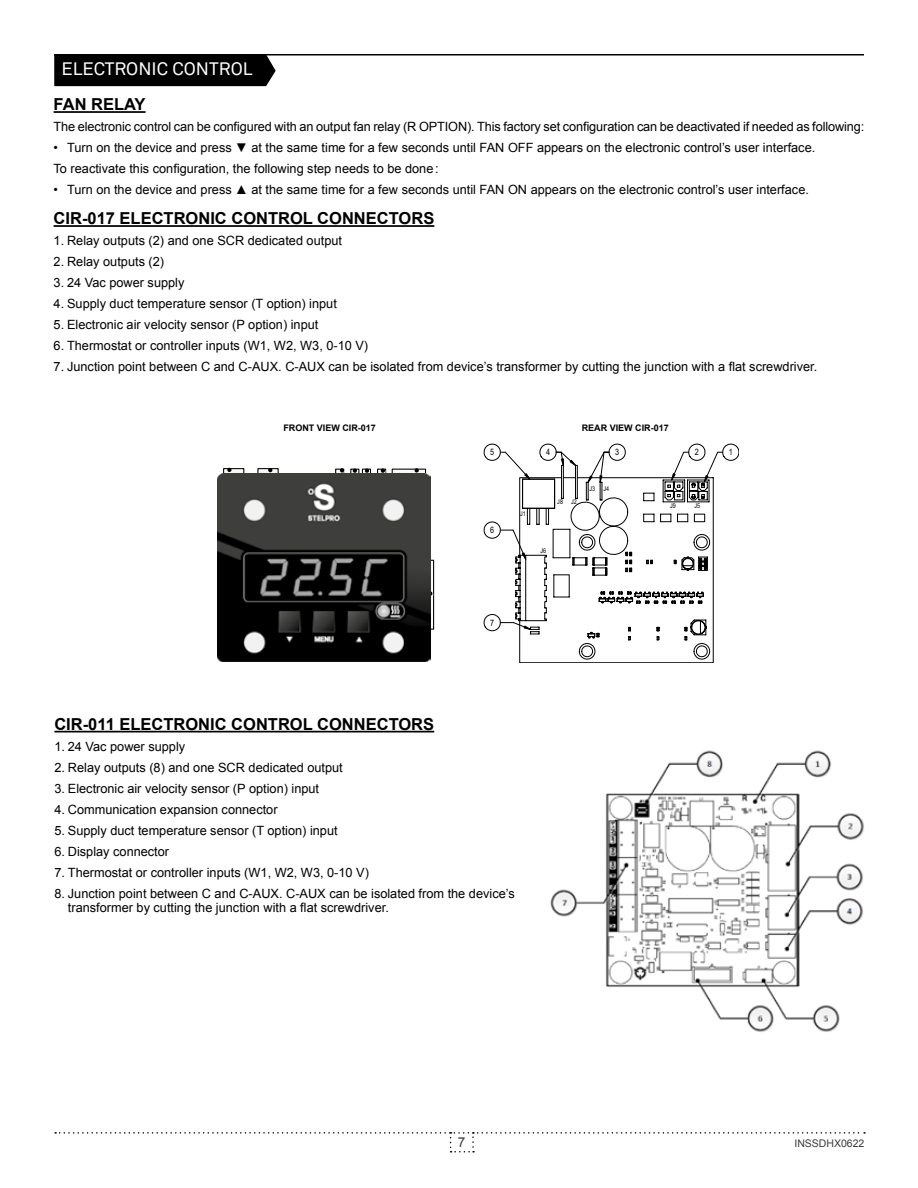
<style>
.page{position:relative;width:918px;height:1188px;background:#fff}
.page>*{position:absolute;margin:0;border:0;box-sizing:border-box;transform-origin:0 0}
.t1{font:18px "Akkurat";color:#fff}
.t2{font:700 16.5px "Arial";color:#000}
.t3{font:13.65px "Arial";color:#3c3c3b}
.t4{font:12.75px/14.2px "Arial";color:#000}
.t5{font:10.5px "Arial";color:#3c3c3b}
.t6{font:700 9px "Arial";color:#000}
.t7{font:8.85px "Arial Narrow";color:#000}
.t8{font:6.6px "Arial Narrow";color:#000}
</style>
<div class="page">
<svg style="left:55px;top:1132px;width:810px;height:21px"></svg>
<img style="left:550px;top:750px;width:314px;height:282px">
<div style="left:224px;top:469px;width:20px;height:5px;background:#faf9f9"></div>
<div style="left:223px;top:468px;width:21px;height:6px;border:1px solid #000"></div>
<svg style="left:430px;top:562px;width:1px;height:66px"></svg>
<div style="left:428px;top:560px;width:6px;height:70px;border:1px solid #000"></div>
<svg style="left:430px;top:591px;width:4px;height:6px"></svg>
<svg style="left:227px;top:468px;width:6px;height:5px"></svg>
<div style="left:258px;top:469px;width:20px;height:5px;background:#fafafa"></div>
<div style="left:257px;top:468px;width:22px;height:6px;border:1px solid #000"></div>
<svg style="left:268px;top:468px;width:5px;height:5px"></svg>
<div style="left:392px;top:469px;width:34px;height:5px;background:#fafafa"></div>
<svg style="left:414px;top:468px;width:6px;height:6px"></svg>
<div style="left:335px;top:469px;width:9px;height:6px;border:1px solid #000"></div>
<svg style="left:336px;top:468px;width:9px;height:6px"></svg>
<div style="left:377px;top:469px;width:9px;height:6px;border:1px solid #000"></div>
<svg style="left:378px;top:468px;width:8px;height:6px"></svg>
<svg style="left:351px;top:468px;width:20px;height:6px"></svg>
<img style="left:217px;top:474px;width:213px;height:187px">
<svg style="left:484px;top:444px;width:255px;height:188px"></svg>
<svg style="left:500px;top:451px;width:223px;height:212px"></svg>
<hr style="left:54px;top:731px;width:380px;height:1px;background:#000">
<div style="left:54px;top:56px;width:222px;height:30px;background:#000"></div>
<hr style="left:54px;top:54px;width:810px;height:2px;background:#000">
<hr style="left:54px;top:111px;width:92px;height:2px;background:#000">
<hr style="left:54px;top:225px;width:380px;height:2px;background:#000">
<h1 class="t1" style="left:62px;top:58px;width:192px">ELECTRONIC CONTROL</h1>
<p class="t2" style="left:54px;top:93px;width:93px">FAN RELAY</p>
<p class="t4" style="left:54px;top:120px;width:812px">The electronic control can be configured with an output fan relay (R OPTION). This factory set configuration can be deactivated if needed as following:</p>
<p class="t4" style="left:54px;top:137px;width:763px;line-height:21px">• Turn on the device and press ▼ at the same time for a few seconds until FAN OFF appears on the electronic control’s user interface.<br>To reactivate this configuration, the following step needs to be done:</p>
<p class="t4" style="left:54px;top:183px;width:757px">• Turn on the device and press ▲ at the same time for a few seconds until FAN ON appears on the electronic control’s user interface.</p>
<p class="t2" style="left:54px;top:207px;width:382px">CIR-017 ELECTRONIC CONTROL CONNECTORS</p>
<p class="t4" style="left:54px;top:234px;width:290px">1. Relay outputs (2) and one SCR dedicated output</p>
<p class="t4" style="left:54px;top:255px;width:112px">2. Relay outputs (2)</p>
<p class="t4" style="left:54px;top:276px;width:132px">3. 24 Vac power supply</p>
<p class="t4" style="left:54px;top:297px;width:285px">4. Supply duct temperature sensor (T option) input</p>
<p class="t4" style="left:54px;top:318px;width:266px">5. Electronic air velocity sensor (P option) input</p>
<p class="t4" style="left:54px;top:339px;width:316px">6. Thermostat or controller inputs (W1, W2, W3, 0-10 V)</p>
<p class="t4" style="left:54px;top:360px;width:765px">7. Junction point between C and C-AUX. C-AUX can be isolated from device’s transformer by cutting the junction with a flat screwdriver.</p>
<p class="t6" style="left:283px;top:422px;width:94px">FRONT VIEW CIR-017</p>
<p class="t6" style="left:582px;top:422px;width:89px">REAR VIEW CIR-017</p>
<p class="t7" style="left:490px;top:446px;width:6px">5</p>
<p class="t7" style="left:490px;top:523px;width:6px">6</p>
<p class="t8" style="left:520px;top:509px;width:7px">J1</p>
<p class="t7" style="left:546px;top:446px;width:6px">4</p>
<p class="t8" style="left:557px;top:497px;width:7px">J8</p>
<p class="t8" style="left:571px;top:497px;width:7px">J2</p>
<p class="t7" style="left:615px;top:446px;width:6px">3</p>
<p class="t8" style="left:589px;top:484px;width:21px">J3 J4</p>
<p class="t8" style="left:540px;top:546px;width:7px">J6</p>
<p class="t8" style="left:670px;top:501px;width:7px">J9</p>
<p class="t7" style="left:695px;top:446px;width:6px">2</p>
<p class="t8" style="left:695px;top:501px;width:7px">J5</p>
<p class="t7" style="left:490px;top:616px;width:6px">7</p>
<p class="t7" style="left:729px;top:446px;width:6px">1</p>
<p class="t2" style="left:54px;top:713px;width:381px">CIR-011 ELECTRONIC CONTROL CONNECTORS</p>
<p class="t4" style="left:54px;top:739px;width:132px">1. 24 Vac power supply</p>
<p class="t4" style="left:54px;top:760px;width:290px">2. Relay outputs (8) and one SCR dedicated output</p>
<p class="t4" style="left:54px;top:781px;width:266px">3. Electronic air velocity sensor (P option) input</p>
<p class="t4" style="left:54px;top:802px;width:225px">4. Communication expansion connector</p>
<p class="t4" style="left:54px;top:823px;width:285px">5. Supply duct temperature sensor (T option) input</p>
<p class="t4" style="left:54px;top:844px;width:116px">6. Display connector</p>
<p class="t4" style="left:54px;top:865px;width:316px">7. Thermostat or controller inputs (W1, W2, W3, 0-10 V)</p>
<p class="t4" style="left:68px;top:886px;width:448px;text-indent:-14px">8. Junction point between C and C-AUX. C-AUX can be isolated from the device’s transformer by cutting the junction with a flat screwdriver.</p>
<p class="t3" style="left:458px;top:1133px;width:9px">7</p>
<p class="t5" style="left:794px;top:1136px;width:72px">INSSDHX0622</p>
</div>
